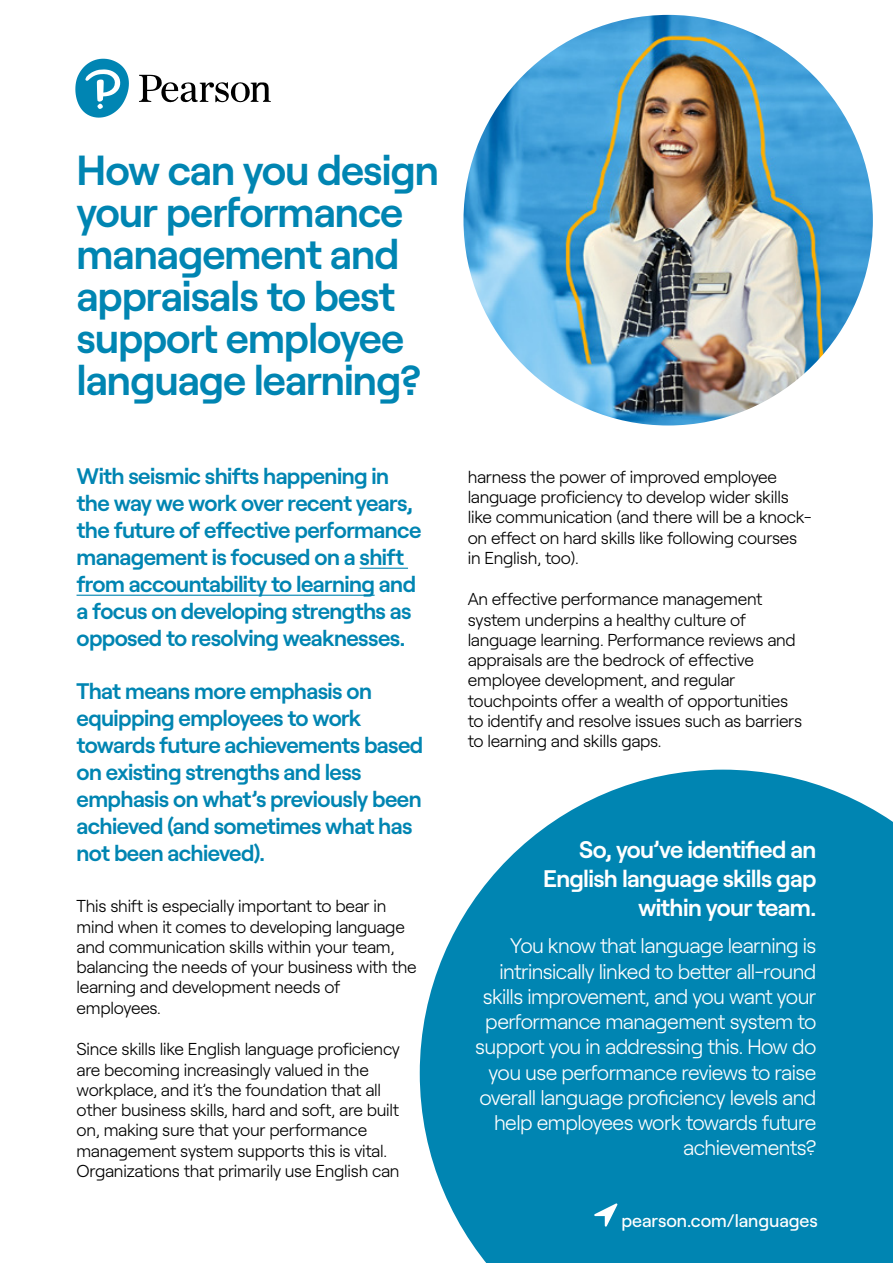
<style>
.page{position:relative;width:893px;height:1263px;background:#fff}
.page>*{position:absolute;margin:0;border:0;box-sizing:border-box;transform-origin:0 0}
.t1{font:600 42px/42px "Roobert";letter-spacing:-.025em;color:#0085b2}
.t2{font:600 24px/28.8px "Roobert";letter-spacing:-.03em;color:#fff;text-align:right}
.t3{font:600 22.5px/27px "Roobert";letter-spacing:-.025em;color:#0085b2}
.t4{font:300 21px/25.2px "Roobert";letter-spacing:-.03em;color:#fff;text-align:right}
.t5{font:500 18px "Roobert";color:#fff}
.t6{font:300 17.25px/20.2px "Roobert";letter-spacing:-.015em;color:#000}
</style>
<div class="page">
<svg style="left:420px;top:770px;width:473px;height:493px;fill:#0085b2"></svg>
<img style="left:463px;top:15px;width:410px;height:410px">
<hr style="left:360px;top:568px;width:48px;height:1px;background:#0085b2">
<hr style="left:77px;top:595px;width:298px;height:1px;background:#0085b2">
<svg style="left:594px;top:1203px;width:23px;height:23px"></svg>
<svg style="left:139px;top:75px;width:132px;height:27px"></svg>
<svg style="left:75px;top:59px;width:54px;height:59px"></svg>
<h1 class="t1" style="left:77px;top:146px;width:364px">How can you design your performance management and appraisals to best support employee language learning?</h1>
<p class="t3" style="left:77px;top:461px;width:346px">With seismic shifts happening in the way we work over recent years, the future of effective performance management is focused on a shift from accountability to learning and a focus on developing strengths as opposed to resolving weaknesses.</p>
<h3 class="t3" style="left:77px;top:675px;width:348px">That means more emphasis on equipping employees to work towards future achievements based on existing strengths and less emphasis on what’s previously been achieved (and sometimes what has not been achieved).</h3>
<p class="t6" style="left:77px;top:895px;width:342px">This shift is especially important to bear in mind when it comes to developing language and communication skills within your team, balancing the needs of your business with the learning and development needs of employees.</p>
<p class="t6" style="left:77px;top:1038px;width:325px">Since skills like English language proficiency are becoming increasingly valued in the workplace, and it’s the foundation that all other business skills, hard and soft, are built on, making sure that your performance management system supports this is vital.<br>Organizations that primarily use English can</p>
<p class="t6" style="left:468px;top:465px;width:346px">harness the power of improved employee language proficiency to develop wider skills like communication (and there will be a knock&shy;on effect on hard skills like following courses in English, too).</p>
<p class="t6" style="left:468px;top:588px;width:336px">An effective performance management system underpins a healthy culture of language learning. Performance reviews and appraisals are the bedrock of effective employee development, and regular touchpoints offer a wealth of opportunities to identify and resolve issues such as barriers to learning and skills gaps.</p>
<h2 class="t2" style="left:543px;top:833px;width:275px">So, you’ve identified an<br>English language skills gap within your team.</h2>
<p class="t4" style="left:475px;top:932px;width:343px">You know that language learning is intrinsically linked to better all-round skills improvement, and you want your performance management system to support you in addressing this. How do you use performance reviews to raise overall language proficiency levels and help employees work towards future achievements?</p>
<p class="t5" style="left:621px;top:1206px;width:198px">pearson.com/languages</p>
</div>
